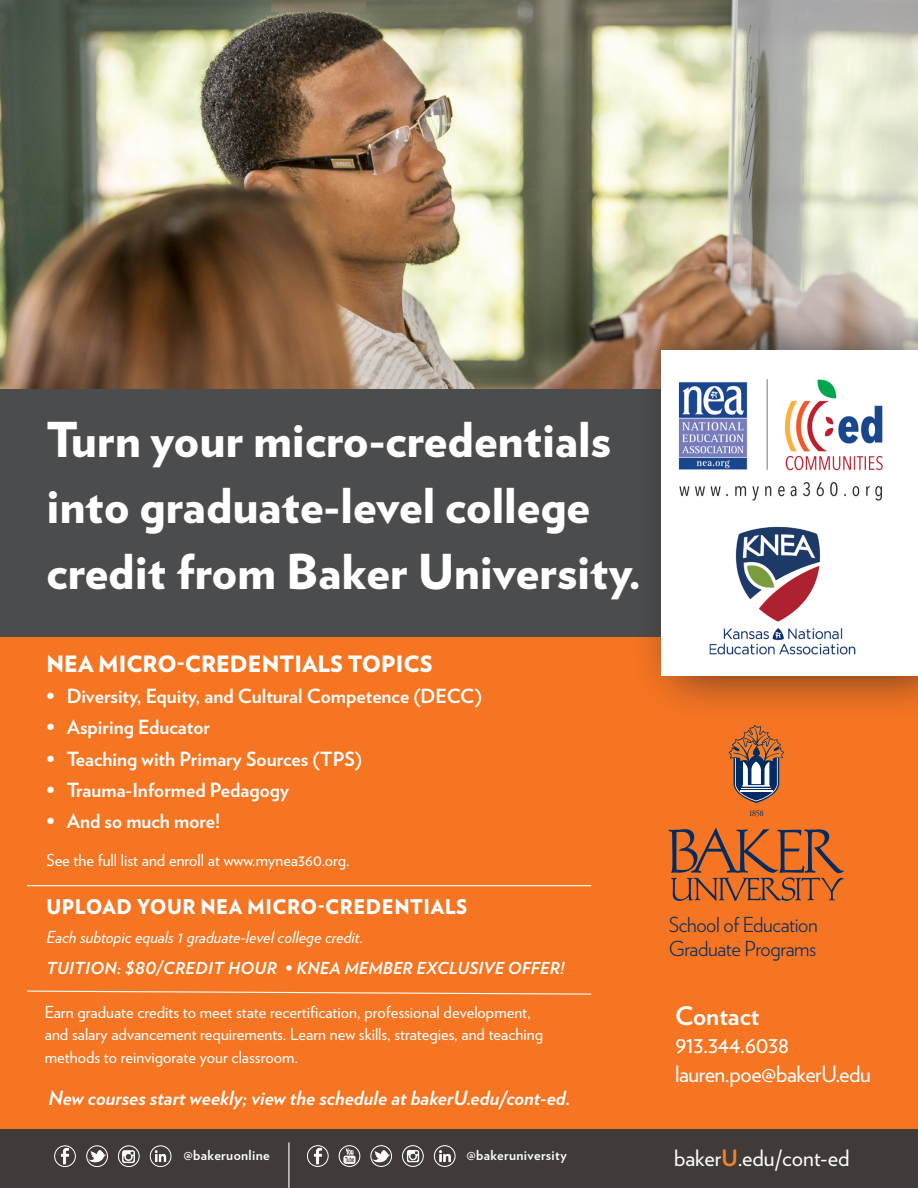
<style>
.page{position:relative;width:918px;height:1188px;background:#fff}
.page>*{position:absolute;margin:0;border:0;box-sizing:border-box;transform-origin:0 0}
.t1{font:900 48px/66px "Verlag";color:#fff}
.t2{font:700 25.5px "Verlag";color:#fff}
.t3{font:24px "Verlag";letter-spacing:-.02em;color:#fff}
.t4{font:900 22.5px "Verlag";color:#fff}
.t5{font:22.5px "Verlag";letter-spacing:-.02em;color:#fff}
.t6{font:22.5px "Verlag";color:#fff}
.t7{font:300 20.55px/24.8px "Verlag";letter-spacing:-.02em;color:#002c62}
.t8{font:900 20.25px "Verlag";letter-spacing:.025em;color:#fff;scale:.96 1}
.t9{font:700 19.5px "Verlag";color:#fff}
.small_text_under_upl{font:italic 700 19.5px "Verlag";color:#fff}
.small_text_under_upl-2{font:16.5px/22.5px "Verlag";color:#fff}
.t10{font:italic 700 16.5px "Verlag";letter-spacing:.01em;color:#fff}
.t11{font:italic 16.5px "Verlag";color:#fff}
.t12{font:700 13.8px "Verlag";letter-spacing:.025em;color:#fff}
.s1{font-weight:700;color:#f48026}
</style>
<div class="page">
<img style="left:0;top:0;width:918px;height:389px">
<div style="left:0;top:637px;width:918px;height:505px;background:#f57523"></div>
<div style="left:0;top:1130px;width:918px;height:58px;background:#403a39"></div>
<img style="left:339px;top:1146px;width:21px;height:20px;border-radius:10px">
<div style="left:339px;top:1145px;width:21px;height:22px;border:1px solid #fff;border-radius:50%"></div>
<img style="left:307px;top:1146px;width:21px;height:20px;border-radius:10px">
<div style="left:307px;top:1145px;width:22px;height:22px;border:1px solid #fff;border-radius:50%"></div>
<img style="left:371px;top:1146px;width:21px;height:20px;border-radius:10px">
<div style="left:370px;top:1145px;width:22px;height:22px;border:1px solid #fff;border-radius:50%"></div>
<img style="left:403px;top:1146px;width:20px;height:20px;border-radius:10px">
<div style="left:402px;top:1145px;width:22px;height:22px;border:1px solid #fff;border-radius:50%"></div>
<img style="left:434px;top:1146px;width:21px;height:20px;border-radius:10px">
<div style="left:434px;top:1145px;width:22px;height:22px;border:1px solid #fff;border-radius:50%"></div>
<hr style="left:27px;top:885px;width:564px;height:1px;background:#fff">
<svg style="left:27px;top:990px;width:565px;height:5px"></svg>
<hr style="left:288px;top:1142px;width:1px;height:46px;background:#fff">
<img style="left:55px;top:1146px;width:20px;height:21px;border-radius:10px">
<div style="left:54px;top:1145px;width:22px;height:22px;border:1px solid #fff;border-radius:50%"></div>
<img style="left:87px;top:1146px;width:20px;height:21px;border-radius:10px">
<div style="left:86px;top:1145px;width:22px;height:22px;border:1px solid #fff;border-radius:50%"></div>
<img style="left:118px;top:1146px;width:21px;height:21px;border-radius:10px">
<div style="left:118px;top:1145px;width:22px;height:22px;border:1px solid #fff;border-radius:50%"></div>
<img style="left:150px;top:1146px;width:21px;height:21px;border-radius:10px">
<div style="left:150px;top:1145px;width:21px;height:22px;border:1px solid #fff;border-radius:50%"></div>
<div style="left:0;top:389px;width:675px;height:248px;background:#4b4c4d"></div>
<svg style="left:750px;top:810px;width:13px;height:7px"></svg>
<svg style="left:729px;top:725px;width:55px;height:78px"></svg>
<svg style="left:669px;top:827px;width:175px;height:74px"></svg>
<div style="left:631px;top:304px;width:287px;height:417px;background:#231f20;opacity:.75"></div>
<div style="left:662px;top:350px;width:256px;height:326px;background:#fff"></div>
<img style="left:710px;top:526px;width:145px;height:128px">
<img style="left:678px;top:379px;width:205px;height:122px">
<img style="left:272px;top:0;width:94px;height:11px">
<p class="t1" style="left:46px;top:405px;width:596px">Turn your micro-credentials into graduate-level college credit from Baker University.</p>
<p class="t4" style="left:46px;top:645px;width:388px">NEA MICRO-CREDENTIALS TOPICS</p>
<p class="t9" style="left:46px;top:681px;width:437px">• Diversity, Equity, and Cultural Competence (DECC)</p>
<p class="t9" style="left:46px;top:712px;width:165px">• Aspiring Educator</p>
<p class="t9" style="left:46px;top:743px;width:317px">• Teaching with Primary Sources (TPS)</p>
<p class="t9" style="left:46px;top:775px;width:244px">• Trauma-Informed Pedagogy</p>
<p class="t9" style="left:46px;top:806px;width:175px">• And so much more!</p>
<p class="small_text_under_upl-2" style="left:46px;top:848px;width:305px">See the full list and enroll at www.mynea360.org.</p>
<p class="t8" style="left:46px;top:890px;width:440px">UPLOAD YOUR NEA MICRO-CREDENTIALS</p>
<p class="t11" style="left:46px;top:924px;width:318px">Each subtopic equals 1 graduate-level college credit.</p>
<p class="t10" style="left:46px;top:955px;width:519px">TUITION: $80/CREDIT HOUR • KNEA MEMBER EXCLUSIVE OFFER!</p>
<p class="small_text_under_upl-2" style="left:45px;top:1000px;width:500px">Earn graduate credits to meet state recertification, professional development, and salary advancement requirements. Learn new skills, strategies, and teaching methods to reinvigorate your classroom.</p>
<p class="small_text_under_upl" style="left:48px;top:1083px;width:524px">New courses start weekly; view the schedule at bakerU.edu/cont-ed.</p>
<p class="t12" style="left:183px;top:1145px;width:88px">@bakeruonline</p>
<p class="t12" style="left:466px;top:1144px;width:102px">@bakeruniversity</p>
<p class="t7" style="left:669px;top:911px;width:151px">School of Education<br>Graduate Programs</p>
<p class="t2" style="left:675px;top:996px;width:86px">Contact</p>
<p class="t3" style="left:675px;top:1027px;width:116px">913.344.6038</p>
<p class="t5" style="left:675px;top:1057px;width:197px">lauren.poe@bakerU.edu</p>
<p class="t6" style="left:674px;top:1141px;width:177px">baker<span class="s1">U</span>.edu/cont-ed</p>
</div>
